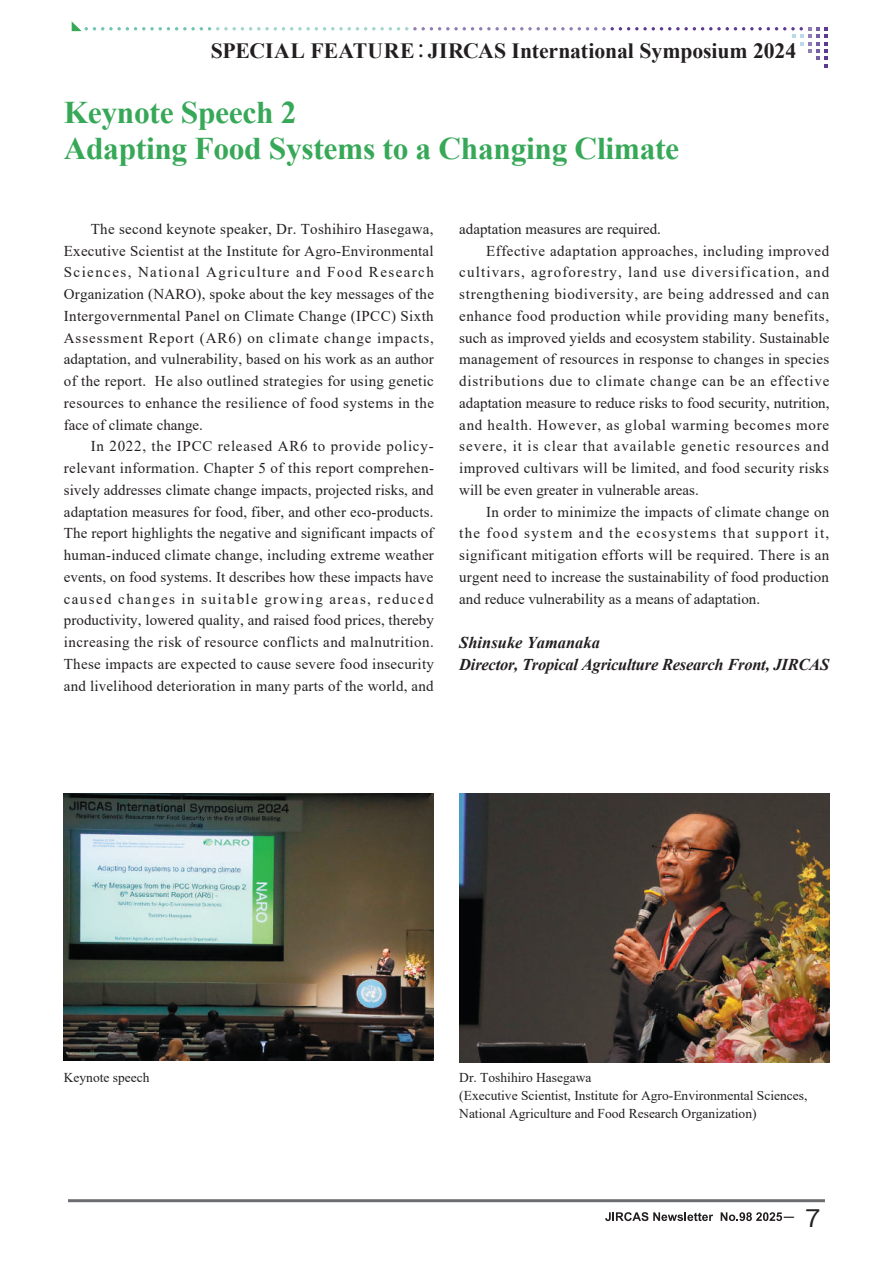
<style>
.page{position:relative;width:893px;height:1263px;background:#fff}
.page>*{position:absolute;margin:0;border:0;box-sizing:border-box;transform-origin:0 0}
.t1{font:700 31.5px/36px "Times New Roman";letter-spacing:-.01em;color:#37a858}
.t2{font:700 21.75px "Times New Roman";letter-spacing:-.005em;color:#231f20}
.t3{font:italic 700 16.5px/21.8px "Times New Roman";letter-spacing:-.015em;color:#231f20}
.t4{font:15px/21.8px "Times New Roman";letter-spacing:.025em;color:#231f20;text-align:justify}
.t5{font:15px "Times New Roman";color:#231f20}
.t6{font:15px "Times New Roman";letter-spacing:.005em;color:#231f20}
.t7{font:15px "Times New Roman";letter-spacing:.075em;color:#231f20}
.t8{font:15px "Times New Roman";letter-spacing:.045em;color:#231f20}
.t9{font:15px "Times New Roman";letter-spacing:.065em;color:#231f20}
.t10{font:15px "Times New Roman";letter-spacing:.055em;color:#231f20}
.t11{font:15px "Times New Roman";letter-spacing:.05em;color:#231f20}
.t12{font:15px "Times New Roman";letter-spacing:.085em;color:#231f20}
.t13{font:13.5px/18px "Times New Roman";color:#231f20}
.t14{font:500 12px "Gothic MB101 Pr 6 N";color:#231f20;scale:1.15 1}
.s1{font-family:"Koz Min Pr 6 N";font-weight:400}
.s2{font-weight:400;font-size:22.5px}
</style>
<div class="page">
<img style="left:459px;top:794px;width:370px;height:269px">
<img style="left:64px;top:794px;width:370px;height:266px">
<svg style="left:72px;top:22px;width:756px;height:46px"></svg>
<hr style="left:68px;top:1199px;width:757px;height:3px;background:#6c6d70">
<svg style="left:605px;top:1212px;width:108px;height:9px"></svg>
<svg style="left:721px;top:1212px;width:61px;height:9px"></svg>
<h2 class="t2" style="left:211px;top:35px;width:587px">SPECIAL FEATURE<span class="s1">：</span>JIRCAS International Symposium 2024</h2>
<h1 class="t1" style="left:64px;top:93px;width:617px">Keynote Speech 2<br>Adapting Food Systems to a Changing Climate</h1>
<p class="t4" style="left:64px;top:217px;width:372px;text-indent:27px">The second keynote speaker, Dr. Toshihiro Hasegawa, Executive Scientist at the Institute for Agro-Environmental Sciences, National Agriculture and Food Research Organization (NARO), spoke about the key messages of the Intergovernmental Panel on Climate Change (IPCC) Sixth Assessment Report (AR6) on climate change impacts, adaptation, and vulnerability, based on his work as an author of the report. He also outlined strategies for using genetic resources to enhance the resilience of food systems in the face of climate change.</p>
<p class="t4" style="left:64px;top:435px;width:372px;text-indent:27px">In 2022, the IPCC released AR6 to provide policy&shy;relevant information. Chapter 5 of this report comprehen&shy;sively addresses climate change impacts, projected risks, and adaptation measures for food, fiber, and other eco-products.<br>The report highlights the negative and significant impacts of human-induced climate change, including extreme weather events, on food systems. It describes how these impacts have caused changes in suitable growing areas, reduced productivity, lowered quality, and raised food prices, thereby increasing the risk of resource conflicts and malnutrition.<br>These impacts are expected to cause severe food insecurity and livelihood deterioration in many parts of the world, and</p>
<p class="t5" style="left:459px;top:218px;width:203px">adaptation measures are required.</p>
<p class="t4" style="left:486px;top:239px;width:344px">Effective adaptation approaches, including improved</p>
<p class="t7" style="left:459px;top:262px;width:372px">cultivars, agroforestry, land use diversification, and</p>
<p class="t8" style="left:459px;top:284px;width:372px">strengthening biodiversity, are being addressed and can</p>
<p class="t4" style="left:459px;top:304px;width:371px">enhance food production while providing many benefits,</p>
<p class="t6" style="left:459px;top:327px;width:372px">such as improved yields and ecosystem stability. Sustainable</p>
<p class="t4" style="left:459px;top:348px;width:372px">management of resources in response to changes in species</p>
<p class="t10" style="left:459px;top:371px;width:372px">distributions due to climate change can be an effective</p>
<p class="t5" style="left:459px;top:392px;width:372px">adaptation measure to reduce risks to food security, nutrition,</p>
<p class="t11" style="left:459px;top:414px;width:371px">and health. However, as global warming becomes more</p>
<p class="t9" style="left:459px;top:436px;width:371px">severe, it is clear that available genetic resources and</p>
<p class="t4" style="left:459px;top:457px;width:371px">improved cultivars will be limited, and food security risks</p>
<p class="t5" style="left:459px;top:479px;width:241px">will be even greater in vulnerable areas.</p>
<p class="t4" style="left:486px;top:500px;width:345px">In order to minimize the impacts of climate change on</p>
<p class="t12" style="left:459px;top:523px;width:371px">the food system and the ecosystems that support it,</p>
<p class="t4" style="left:459px;top:544px;width:372px">significant mitigation efforts will be required. There is an</p>
<p class="t4" style="left:459px;top:565px;width:371px">urgent need to increase the sustainability of food production</p>
<p class="t5" style="left:459px;top:588px;width:302px">and reduce vulnerability as a means of adaptation.</p>
<p class="t3" style="left:459px;top:631px;width:371px">Shinsuke Yamanaka<br>Director, Tropical Agriculture Research Front, JIRCAS</p>
<p class="t13" style="left:64px;top:1068px;width:87px">Keynote speech</p>
<p class="t13" style="left:459px;top:1068px;width:350px">Dr. Toshihiro Hasegawa<br>(Executive Scientist, Institute for Agro-Environmental Sciences,<br>National Agriculture and Food Research Organization)</p>
<p class="t14" style="left:782px;top:1208px;width:35px">－ <span class="s2">7</span></p>
</div>
